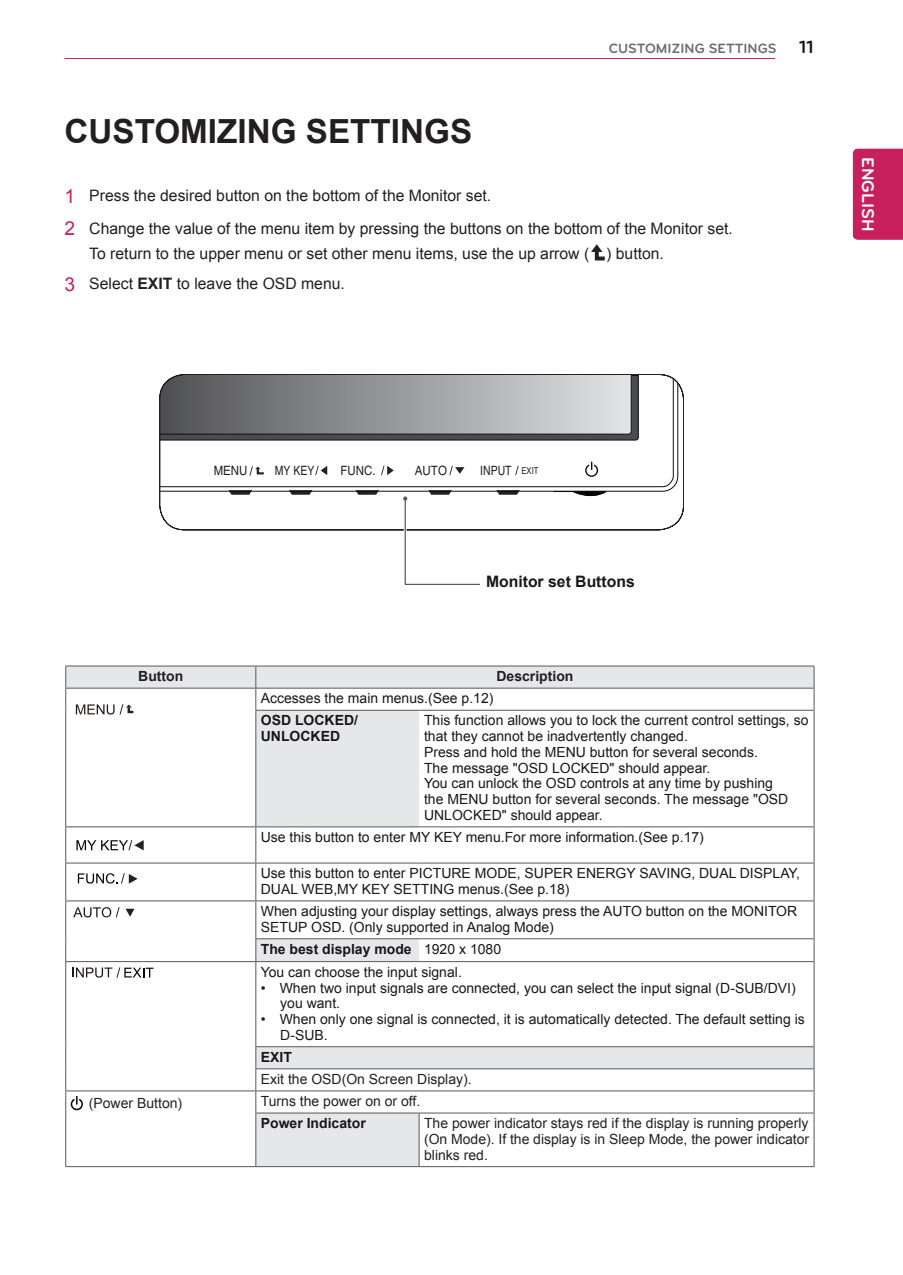
<style>
.page{position:relative;width:903px;height:1275px;background:#fff}
.page>*{position:absolute;margin:0;border:0;box-sizing:border-box;transform-origin:0 0}
.t1{font:700 33.25px "Arial";color:#231f20}
.t2{font:700 21px "Bryant LG";color:#fff}
.t3{font:700 18.38px "Bryant LG";color:#1a161a}
.t4{font:700 17.5px "Bryant LG";color:#fff}
.t5{font:15.75px/32.7px "Arial";color:#231f20}
.t6{font:700 15.75px "Arial";color:#1a161a}
.t7{font:14px/15.8px "Arial";color:#1a161a}
.t8{font:14px/15.8px "Arial";color:#231f20;text-align:justify}
.t9{font:700 14px/15.8px "Arial";color:#1a161a}
.t10{font:700 14px "Bryant LG";color:#6c6d70}
.t11{font:700 14px "Arial";color:#231f20}
.t12{font:12.78px "Helvetica";color:#231f20;scale:.82 1}
.t13{font:12.78px "Helvetica";color:#231f20;scale:.89 1}
.t14{font:12.78px "Helvetica";color:#231f20;scale:.9 1}
.s1{font-size:19.25px;color:#c8205d}
.s2{font-weight:700}
.s3{font-size:9.45px}
.s4{color:#231f20}
</style>
<div class="page">
<hr style="left:64px;top:58px;width:711px;height:1px;background:#c8205d">
<div style="left:853px;top:149px;width:50px;height:91px;background:#c8205d"></div>
<svg style="left:591px;top:244px;width:14px;height:16px"></svg>
<svg style="left:159px;top:374px;width:525px;height:156px"></svg>
<hr style="left:405px;top:584px;width:74px;height:1px;background:#57585a">
<hr style="left:404px;top:499px;width:3px;height:83px;background:#fff">
<hr style="left:405px;top:499px;width:1px;height:85px;background:#57585a">
<svg style="left:403px;top:496px;width:4px;height:5px"></svg>
<svg style="left:66px;top:667px;width:747px;height:499px"></svg>
<hr style="left:65px;top:961px;width:191px;height:1px;background:#57585a">
<hr style="left:65px;top:666px;width:191px;height:1px;background:#57585a">
<hr style="left:256px;top:666px;width:163px;height:1px;background:#57585a">
<hr style="left:419px;top:666px;width:395px;height:1px;background:#57585a">
<hr style="left:65px;top:688px;width:191px;height:1px;background:#57585a">
<svg style="left:65px;top:666px;width:1px;height:44px"></svg>
<hr style="left:256px;top:688px;width:163px;height:1px;background:#57585a">
<svg style="left:255px;top:666px;width:1px;height:44px"></svg>
<hr style="left:419px;top:688px;width:395px;height:1px;background:#57585a">
<svg style="left:813px;top:666px;width:1px;height:44px"></svg>
<hr style="left:65px;top:710px;width:1px;height:116px;background:#57585a">
<hr style="left:255px;top:710px;width:164px;height:1px;background:#57585a">
<hr style="left:255px;top:711px;width:1px;height:115px;background:#57585a">
<hr style="left:419px;top:710px;width:395px;height:1px;background:#57585a">
<hr style="left:813px;top:711px;width:1px;height:115px;background:#57585a">
<hr style="left:65px;top:826px;width:191px;height:1px;background:#57585a">
<hr style="left:65px;top:827px;width:1px;height:36px;background:#57585a">
<hr style="left:256px;top:826px;width:163px;height:1px;background:#57585a">
<hr style="left:255px;top:827px;width:1px;height:36px;background:#57585a">
<hr style="left:419px;top:826px;width:395px;height:1px;background:#57585a">
<hr style="left:813px;top:827px;width:1px;height:36px;background:#57585a">
<hr style="left:65px;top:863px;width:191px;height:1px;background:#57585a">
<hr style="left:65px;top:863px;width:1px;height:37px;background:#57585a">
<hr style="left:256px;top:863px;width:163px;height:1px;background:#57585a">
<hr style="left:255px;top:863px;width:1px;height:37px;background:#57585a">
<hr style="left:419px;top:863px;width:395px;height:1px;background:#57585a">
<hr style="left:813px;top:863px;width:1px;height:37px;background:#57585a">
<hr style="left:65px;top:900px;width:191px;height:1px;background:#57585a">
<hr style="left:65px;top:901px;width:1px;height:38px;background:#57585a">
<hr style="left:256px;top:900px;width:163px;height:1px;background:#57585a">
<hr style="left:255px;top:901px;width:1px;height:37px;background:#57585a">
<hr style="left:419px;top:900px;width:395px;height:1px;background:#57585a">
<hr style="left:813px;top:901px;width:1px;height:37px;background:#57585a">
<svg style="left:65px;top:939px;width:1px;height:22px"></svg>
<hr style="left:419px;top:938px;width:395px;height:1px;background:#57585a">
<svg style="left:813px;top:939px;width:1px;height:22px"></svg>
<hr style="left:65px;top:962px;width:1px;height:85px;background:#57585a">
<hr style="left:255px;top:962px;width:1px;height:84px;background:#57585a">
<hr style="left:419px;top:961px;width:395px;height:1px;background:#57585a">
<hr style="left:813px;top:962px;width:1px;height:84px;background:#57585a">
<hr style="left:65px;top:1090px;width:191px;height:1px;background:#57585a">
<hr style="left:256px;top:1090px;width:163px;height:1px;background:#57585a">
<hr style="left:419px;top:1090px;width:395px;height:1px;background:#57585a">
<hr style="left:65px;top:1113px;width:1px;height:53px;background:#57585a">
<hr style="left:419px;top:1113px;width:395px;height:1px;background:#57585a">
<hr style="left:813px;top:1113px;width:1px;height:53px;background:#57585a">
<hr style="left:65px;top:1166px;width:191px;height:1px;background:#57585a">
<hr style="left:419px;top:1166px;width:395px;height:1px;background:#57585a">
<svg style="left:255px;top:939px;width:1px;height:22px"></svg>
<hr style="left:255px;top:938px;width:164px;height:1px;background:#57585a">
<hr style="left:256px;top:961px;width:163px;height:1px;background:#57585a">
<hr style="left:255px;top:1113px;width:164px;height:1px;background:#57585a">
<hr style="left:255px;top:1113px;width:1px;height:53px;background:#57585a">
<hr style="left:419px;top:1113px;width:1px;height:53px;background:#57585a">
<hr style="left:256px;top:1166px;width:163px;height:1px;background:#57585a">
<hr style="left:255px;top:1046px;width:164px;height:1px;background:#57585a">
<svg style="left:255px;top:1047px;width:1px;height:66px"></svg>
<hr style="left:419px;top:1046px;width:395px;height:1px;background:#57585a">
<svg style="left:813px;top:1047px;width:1px;height:66px"></svg>
<hr style="left:255px;top:1068px;width:164px;height:1px;background:#57585a">
<hr style="left:419px;top:1068px;width:395px;height:1px;background:#57585a">
<svg style="left:76px;top:704px;width:57px;height:10px"></svg>
<svg style="left:76px;top:840px;width:68px;height:10px"></svg>
<svg style="left:78px;top:873px;width:60px;height:11px"></svg>
<svg style="left:73px;top:907px;width:47px;height:10px"></svg>
<svg style="left:126px;top:909px;width:8px;height:8px"></svg>
<svg style="left:72px;top:967px;width:82px;height:11px"></svg>
<svg style="left:65px;top:1047px;width:18px;height:66px"></svg>
<p class="t10" style="left:609px;top:40px;width:169px">CUSTOMIZING SETTINGS</p>
<h3 class="t3" style="left:799px;top:36px;width:16px">11</h3>
<h1 class="t1" style="left:64px;top:110px;width:71px">CUSTO</h1>
<h1 class="t1" style="left:180px;top:110px;width:137px">MIZING SETT</h1>
<h1 class="t1" style="left:391px;top:110px;width:80px">INGS</h1>
<p class="t5" style="left:64px;top:180px;width:670px"><span class="s1">1</span> Press the desired button on the bottom of the Monitor set.<br><span class="s1">2</span> Change the value of the menu item by pressing the buttons on the bottom of the Monitor set.</p>
<p class="t5" style="left:64px;top:239px;width:601px;line-height:30.3px;text-indent:25px">To return to the upper menu or set other menu items, use the up arrow ( ) button.<br><span class="s1">3</span> Select <span class="s2">EXIT</span> to leave the OSD menu.</p>
<p class="t4" style="left:879px;top:157px;width:76px;rotate:90deg">ENGLISH</p>
<h2 class="t2" style="left:883px;top:173px;width:44px;rotate:90deg">ENG</h2>
<p class="t13" style="left:214px;top:464px;width:39px">MENU</p>
<p class="t12" style="left:275px;top:464px;width:50px">MY KEY</p>
<p class="t13" style="left:341px;top:464px;width:41px">FUNC.</p>
<p class="t14" style="left:415px;top:464px;width:37px">AUTO</p>
<p class="t12" style="left:480px;top:464px;width:73px">INPUT <span class="s3">EXIT</span></p>
<p class="t6" style="left:486px;top:571px;width:150px">Monitor set Buttons</p>
<p class="t11" style="left:138px;top:667px;width:47px">Button</p>
<p class="t11" style="left:496px;top:667px;width:79px">Description</p>
<p class="t7" style="left:261px;top:691px;width:234px">Accesses the main menus.(See p.12)</p>
<p class="t9" style="left:261px;top:713px;width:99px">OSD LOCKED/<br>UNLOCKED</p>
<p class="t7" style="left:424px;top:713px;width:386px">This function allows you to lock the current control settings, so that they cannot be inadvertently changed.<br>Press and hold the MENU button for several seconds.<br>The message "OSD LOCKED" should appear.<br>You can unlock the OSD controls at any time by pushing<br>the MENU button for several seconds. The message "OSD UNLOCKED" should appear.</p>
<p class="t7" style="left:261px;top:829px;width:445px">Use this button to enter MY KEY menu.For more information.(See p.17)</p>
<p class="t7" style="left:261px;top:865px;width:541px">Use this button to enter PICTURE MODE, SUPER ENERGY SAVING, DUAL DISPLAY,<br>DUAL WEB,MY KEY SETTING menus.<span class="s4">(</span>See p.18<span class="s4">)</span></p>
<p class="t7" style="left:261px;top:903px;width:538px">When adjusting your display settings, always press the AUTO button on the MONITOR<br>SETUP OSD. (Only supported in Analog Mode)</p>
<p class="t7" style="left:261px;top:938px;width:242px;line-height:22.8px"><span class="s2">The best display mode</span> 1920 x 1080<br>You can choose the input signal.</p>
<p class="t7" style="left:280px;top:980px;width:517px;text-indent:-19px">• When two input signals are connected, you can select the input signal (D-SUB/DVI) you want.</p>
<p class="t7" style="left:280px;top:1011px;width:526px;text-indent:-19px">• When only one signal is connected, it is automatically detected. The default setting is<br>D-SUB.</p>
<p class="t9" style="left:261px;top:1049px;width:32px">EXIT</p>
<p class="t8" style="left:261px;top:1071px;width:212px">Exit the OSD(On Screen Display).</p>
<p class="t8" style="left:89px;top:1095px;width:95px">(Power Button)</p>
<p class="t8" style="left:261px;top:1093px;width:161px">Turns the power on or off.</p>
<p class="t9" style="left:261px;top:1116px;width:107px">Power Indicator</p>
<p class="t8" style="left:424px;top:1115px;width:386px">The power indicator stays red if the display is running properly (On Mode). If the display is in Sleep Mode, the power indicator blinks red.</p>
</div>
